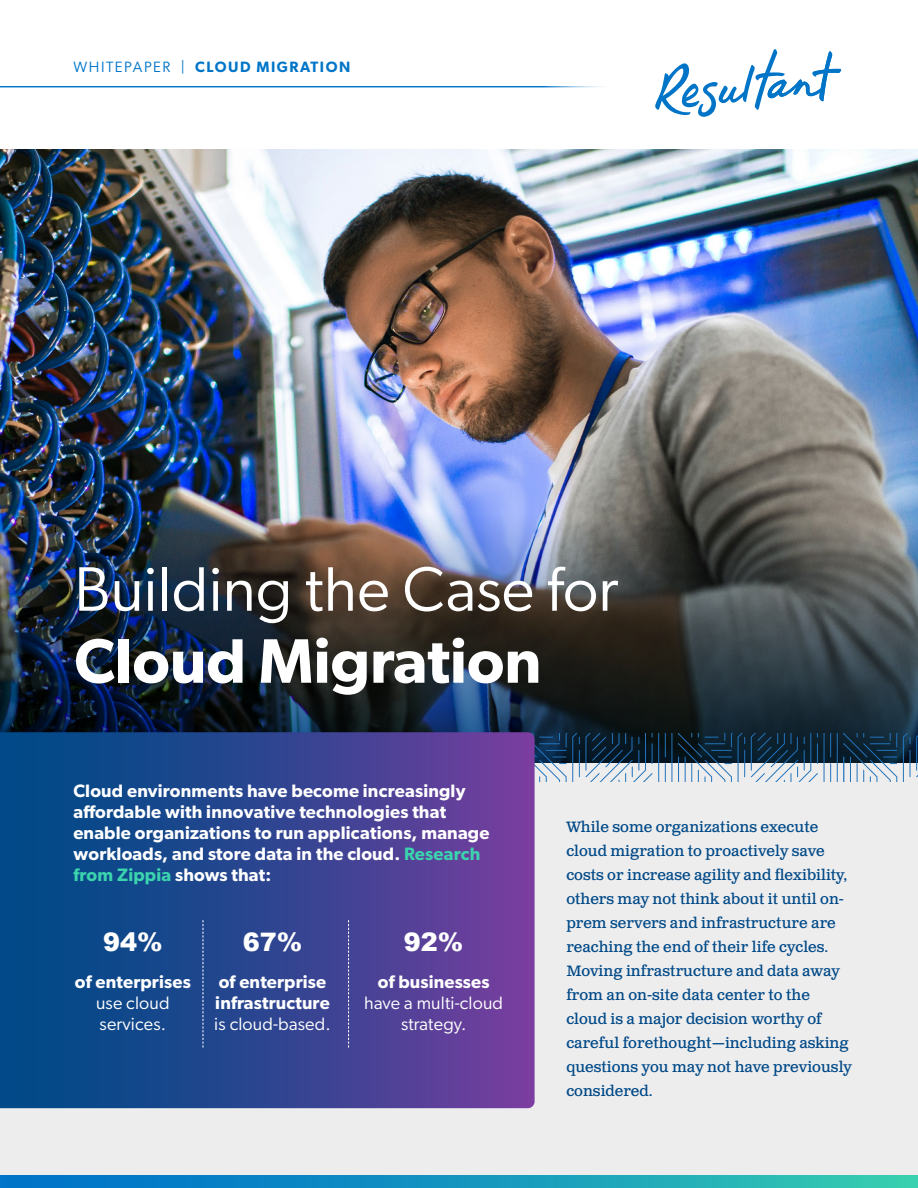
<style>
.page{position:relative;width:918px;height:1188px;background:#fff}
.page>*{position:absolute;margin:0;border:0;box-sizing:border-box;transform-origin:0 0}
.t1{font:63px "Gibson";color:#fff}
.t2{font:600 63px "Gibson";color:#fff}
.t3{font:900 25.5px "Arial";color:#fff}
.t4{font:600 18px/21px "Gibson";letter-spacing:.01em;color:#fff}
.t5{font:18px/21px "Gibson";letter-spacing:.01em;color:#fff}
.t6{font:15px/24px "Clarendon Text Pro";color:#004987}
.t7{font:600 15px "Gibson";letter-spacing:.1em;color:#0075c8}
.s1{font-weight:400}
.s2{color:#3bd4ae}
</style>
<div class="page">
<svg style="left:0;top:1174px;width:918px;height:14px;background:#269fc1"></svg>
<div style="left:0;top:756px;width:918px;height:418px;background:#ededee"></div>
<img style="left:0;top:149px;width:918px;height:318px">
<svg style="left:655px;top:49px;width:186px;height:68px"></svg>
<hr style="left:0;top:86px;width:618px;height:1px;background:#0075c8">
<img style="left:0;top:467px;width:918px;height:267px">
<svg style="left:535px;top:734px;width:383px;height:47px"></svg>
<svg style="left:0;top:732px;width:535px;height:376px;background:#324491"></svg>
<svg style="left:203px;top:920px;width:1px;height:128px"></svg>
<svg style="left:348px;top:920px;width:1px;height:128px"></svg>
<p class="t7" style="left:74px;top:58px;width:278px"><span class="s1">WHITEPAPER |</span> CLOUD MIGRATION</p>
<h1 class="t1" style="left:74px;top:551px;width:546px">Building the Case for</h1>
<h1 class="t2" style="left:74px;top:623px;width:469px">Cloud Migration</h1>
<p class="t4" style="left:73px;top:779px;width:418px">Cloud environments have become increasingly affordable with innovative technologies that enable organizations to run applications, manage workloads, and store data in the cloud. <span class="s2">Research from Zippia</span> shows that:</p>
<h2 class="t3" style="left:103px;top:924px;width:61px">94%</h2>
<p class="t4" style="left:75px;top:971px;width:117px">of enterprises</p>
<p class="t5" style="left:96px;top:992px;width:75px">use cloud services.</p>
<h2 class="t3" style="left:243px;top:924px;width:61px">67%</h2>
<h2 class="t3" style="left:404px;top:924px;width:61px">92%</h2>
<p class="t4" style="left:215px;top:971px;width:116px">of enterprise infrastructure</p>
<p class="t5" style="left:214px;top:1013px;width:118px">is cloud-based.</p>
<p class="t4" style="left:378px;top:971px;width:113px">of businesses</p>
<p class="t5" style="left:364px;top:992px;width:140px;text-align:center">have a multi-cloud strategy.</p>
<p class="t6" style="left:566px;top:816px;width:287px">While some organizations execute cloud migration to proactively save costs or increase agility and flexibility, others may not think about it until on&shy;prem servers and infrastructure are reaching the end of their life cycles.<br>Moving infrastructure and data away from an on-site data center to the cloud is a major decision worthy of careful forethought—including asking questions you may not have previously considered.</p>
</div>
